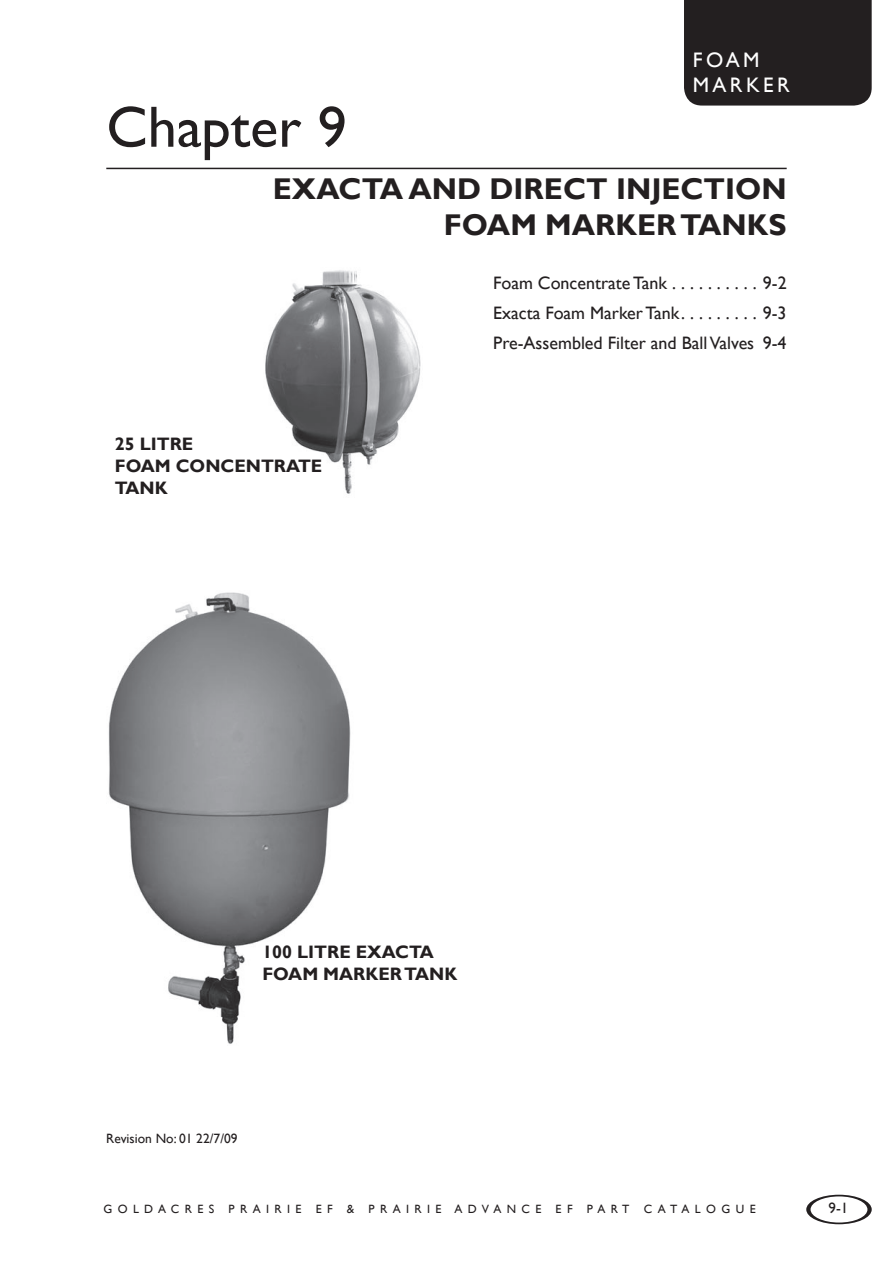
<style>
.page{position:relative;width:893px;height:1263px;background:#fff}
.page>*{position:absolute;margin:0;border:0;box-sizing:border-box;transform-origin:0 0}
.t1{font:58.5px "Gill Sans";color:#231f20}
.t2{font:700 30px/36px "Gill Sans";color:#231f20;text-align:right}
.t3{font:21px/25.2px "Gill Sans";letter-spacing:.16em;color:#fff}
.t4{font:18px/30px "Gill Sans";color:#231f20;text-align:justify}
.t5{font:700 18px/21.6px "Gill Sans";color:#231f20}
.t6{font:15px "Gill Sans";color:#231f20}
.t7{font:13.5px "Gill Sans";color:#231f20}
.t8{font:12px "Gill Sans";letter-spacing:.45em;color:#231f20}
</style>
<div class="page">
<svg style="left:806px;top:1195px;width:66px;height:29px"></svg>
<div style="left:810px;top:1196px;width:57px;height:26px;background:#fff;border-radius:50%"></div>
<div style="left:684px;top:0;width:188px;height:106px;background:#231f20"></div>
<img style="left:265px;top:270px;width:156px;height:224px">
<hr style="left:106px;top:168px;width:681px;height:1px;background:#231f20">
<img style="left:108px;top:592px;width:243px;height:452px">
<p class="t3" style="left:693px;top:47px;width:98px">FOAM<br>MARKER</p>
<h1 class="t1" style="left:106px;top:93px;width:242px">Chapter 9</h1>
<h2 class="t2" style="left:273px;top:172px;width:515px">EXACTA AND DIRECT INJECTION<br>FOAM MARKER TANKS</h2>
<p class="t5" style="left:115px;top:434px;width:209px">25 LITRE<br>FOAM CONCENTRATE<br>TANK</p>
<p class="t4" style="left:493px;top:268px;width:295px">Foam Concentrate Tank . . . . . . . . . . 9-2<br>Exacta Foam Marker Tank . . . . . . . . . 9-3<br>Pre-Assembled Filter and Ball Valves 9-4</p>
<p class="t5" style="left:262px;top:941px;width:196px">100 LITRE EXACTA<br>FOAM MARKER TANK</p>
<p class="t7" style="left:106px;top:1131px;width:133px">Revision No: 01 22/7/09</p>
<p class="t8" style="left:103px;top:1202px;width:654px">GOLDACRES PRAIRIE EF &amp; PRAIRIE ADVANCE EF PART CATALOGUE</p>
<p class="t6" style="left:828px;top:1199px;width:21px">9-1</p>
</div>
